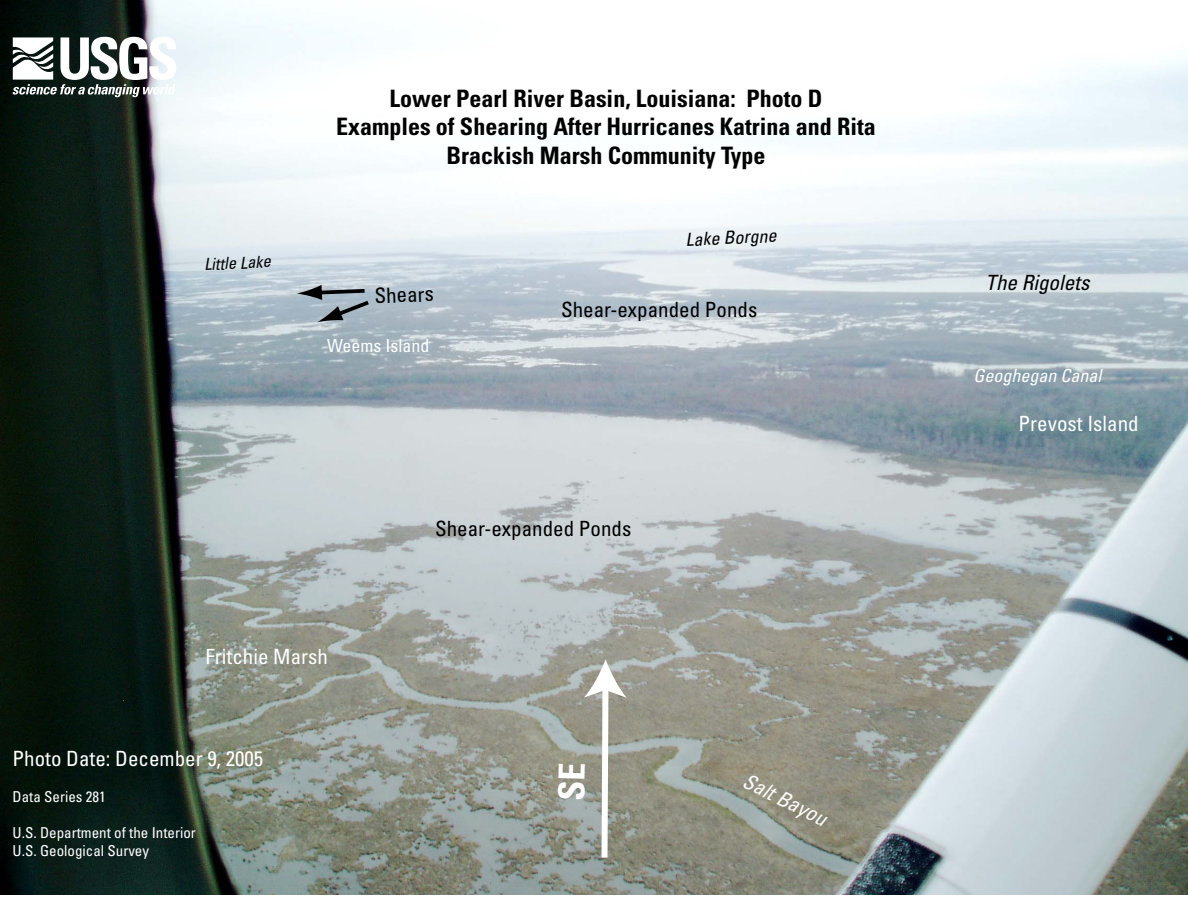
<style>
.page{position:relative;width:1188px;height:918px;background:#fff}
.page>*{position:absolute;margin:0;border:0;box-sizing:border-box;transform-origin:0 0}
.t1{font:700 condensed 24px/28.8px "Univers";color:#000;text-align:center}
.t2{font:condensed 21px "Univers";color:#fff}
.t3{font:condensed 21px "Univers";color:#000}
.t4{font:italic condensed 21px "Univers";color:#000}
.t5{font:italic condensed 21px "Univers";color:#fcfcfc}
.t6{font:italic condensed 18px "Univers";color:#fff}
.t7{font:condensed 18px "Univers";color:#fff}
.t8{font:italic condensed 18px "Univers";color:#000}
.t9{font:italic condensed 16.5px "Univers";color:#000}
.t10{font:condensed 15px/18px "Univers";color:#fff}
</style>
<div class="page">
<img style="left:0;top:0;width:1187px;height:894px">
<svg style="left:296px;top:285px;width:77px;height:37px;background:#89959f"></svg>
<svg style="left:12px;top:37px;width:164px;height:60px"></svg>
<svg style="left:558px;top:659px;width:69px;height:205px;background:#a1a39a"></svg>
<p class="t1" style="left:336px;top:83px;width:541px">Lower Pearl River Basin, Louisiana: Photo D<br>Examples of Shearing After Hurricanes Katrina and Rita<br>Brackish Marsh Community Type</p>
<p class="t9" style="left:203px;top:254px;width:68px;rotate:-3deg">Little Lake</p>
<p class="t3" style="left:374px;top:282px;width:61px;rotate:-2deg">Shears</p>
<p class="t7" style="left:327px;top:334px;width:104px">Weems Island</p>
<p class="t8" style="left:685px;top:229px;width:92px;rotate:-3deg">Lake Borgne</p>
<p class="t3" style="left:561px;top:296px;width:198px">Shear-expanded Ponds</p>
<p class="t3" style="left:435px;top:515px;width:198px">Shear-expanded Ponds</p>
<p class="t2" style="left:206px;top:643px;width:124px">Fritchie Marsh</p>
<p class="t2" style="left:13px;top:745px;width:252px">Photo Date: December 9, 2005</p>
<p class="t10" style="left:13px;top:788px;width:95px">Data Series 281</p>
<p class="t10" style="left:13px;top:824px;width:185px">U.S. Department of the Interior<br>U.S. Geological Survey</p>
<p class="t5" style="left:750px;top:768px;width:92px;rotate:26deg">Salt Bayou</p>
<p class="t4" style="left:986px;top:269px;width:105px">The Rigolets</p>
<p class="t6" style="left:974px;top:364px;width:129px">Geoghegan Canal</p>
<p class="t2" style="left:1019px;top:411px;width:122px">Prevost Island</p>
</div>
